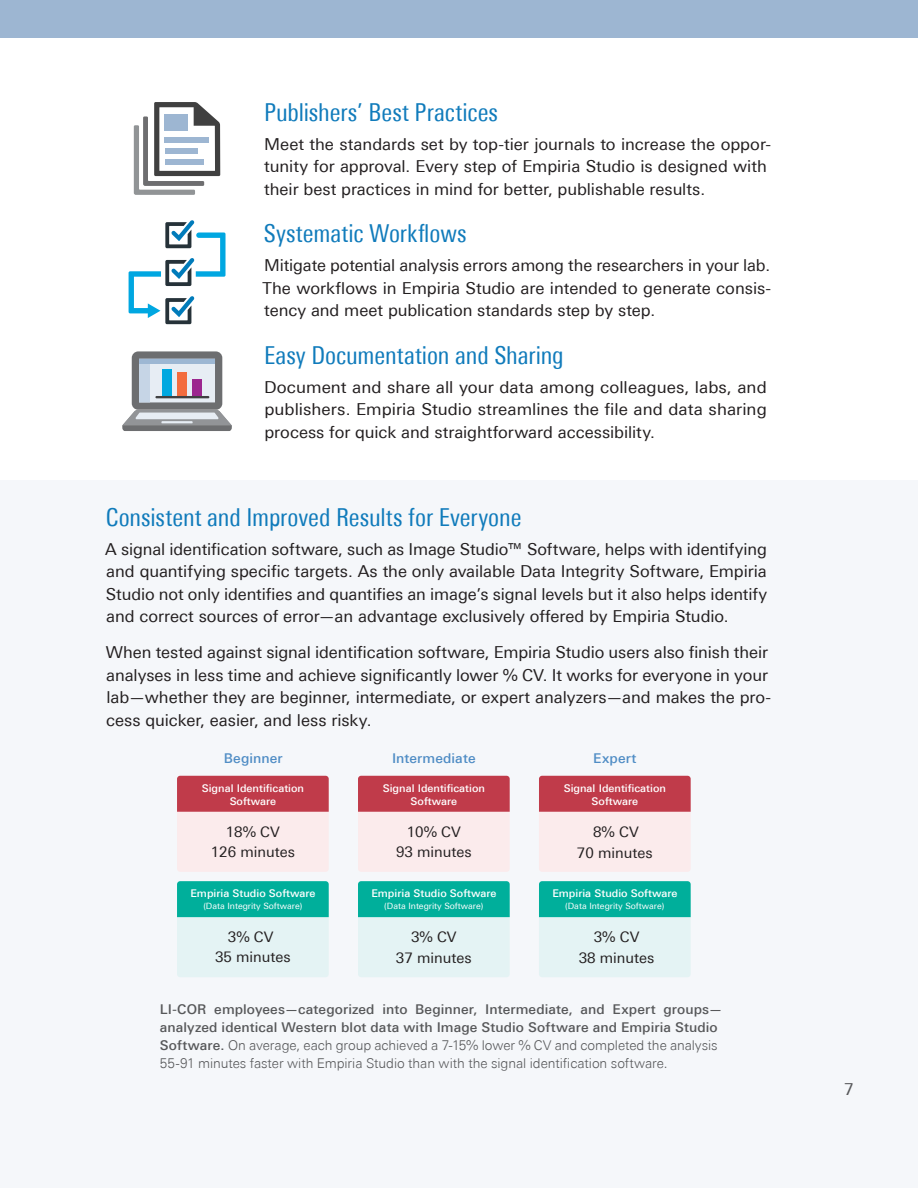
<style>
.page{position:relative;width:918px;height:1188px;background:#fff}
.page>*{position:absolute;margin:0;border:0;box-sizing:border-box;transform-origin:0 0}
.t1{font:condensed 24.75px "Univers Next Pro";letter-spacing:-.005em;color:#107bbb}
.Body{font:16.5px/22.5px "Univers Next Pro";letter-spacing:-.005em;color:#231f20;text-align:justify}
.t2{font:16.5px "Univers Next Pro";color:#57585a}
.t3{font:14.55px "Univers Next Pro";color:#231f20}
.t4{font:500 13.5px/18px "Univers Next Pro";letter-spacing:.005em;color:#57585a}
.t5{font:500 13.5px "Univers Next Pro";letter-spacing:.01em;color:#508dc5}
.t6{font:500 10.65px/12.8px "Univers Next Pro";color:#fff;text-align:center}
.t7{font:8.7px "Univers Next Pro";color:#fff}
.s1{font-weight:300}
</style>
<div class="page">
<svg style="left:134px;top:102px;width:86px;height:93px"></svg>
<div style="left:0;top:480px;width:918px;height:708px;background:#f5f7fa"></div>
<div style="left:177px;top:787px;width:152px;height:85px;background:#fbebec;border-radius:3px"></div>
<div style="left:177px;top:776px;width:152px;height:36px;background:#c03b4a"></div>
<div style="left:177px;top:892px;width:152px;height:85px;background:#e4f3f4;border-radius:3px"></div>
<div style="left:177px;top:881px;width:152px;height:36px;background:#00af9b"></div>
<div style="left:539px;top:892px;width:152px;height:85px;background:#e4f3f4;border-radius:3px"></div>
<div style="left:539px;top:881px;width:152px;height:36px;background:#00af9b"></div>
<div style="left:358px;top:892px;width:152px;height:85px;background:#e4f3f4;border-radius:3px"></div>
<div style="left:358px;top:881px;width:152px;height:36px;background:#00af9b"></div>
<div style="left:358px;top:787px;width:152px;height:85px;background:#fbebec;border-radius:3px"></div>
<div style="left:358px;top:776px;width:152px;height:36px;background:#c03b4a"></div>
<div style="left:539px;top:787px;width:152px;height:85px;background:#fbebec;border-radius:3px"></div>
<div style="left:539px;top:776px;width:152px;height:36px;background:#c03b4a"></div>
<svg style="left:129px;top:220px;width:97px;height:104px"></svg>
<svg style="left:122px;top:351px;width:110px;height:80px;background:#b0b3ba"></svg>
<div style="left:0;top:0;width:918px;height:37px;background:#9db6d2"></div>
<h2 class="t1" style="left:264px;top:97px;width:236px">Publishers’ Best Practices</h2>
<p class="Body" style="left:264px;top:133px;width:509px;text-align:left">Meet the standards set by top-tier journals to increase the oppor&shy;tunity for approval. Every step of Empiria Studio is designed with their best practices in mind for better, publishable results.</p>
<h2 class="t1" style="left:264px;top:219px;width:204px">Systematic Workflows</h2>
<p class="Body" style="left:263px;top:254px;width:510px">Mitigate potential analysis errors among the researchers in your lab.<br>The workflows in Empiria Studio are intended to generate consis&shy;tency and meet publication standards step by step.</p>
<h2 class="t1" style="left:264px;top:341px;width:301px">Easy Documentation and Sharing</h2>
<p class="Body" style="left:264px;top:376px;width:504px">Document and share all your data among colleagues, labs, and publishers. Empiria Studio streamlines the file and data sharing process for quick and straightforward accessibility.</p>
<h2 class="t1" style="left:106px;top:502px;width:417px">Consistent and Improved Results for Everyone</h2>
<p class="Body" style="left:105px;top:538px;width:664px">A signal identification software, such as Image Studio™ Software, helps with identifying and quantifying specific targets. As the only available Data Integrity Software, Empiria Studio not only identifies and quantifies an image’s signal levels but it also helps identify and correct sources of error—an advantage exclusively offered by Empiria Studio.</p>
<p class="Body" style="left:106px;top:641px;width:667px;text-align:left">When tested against signal identification software, Empiria Studio users also finish their analyses in less time and achieve significantly lower % CV. It works for everyone in your lab—whether they are beginner, intermediate, or expert analyzers—and makes the pro&shy;cess quicker, easier, and less risky.</p>
<p class="t5" style="left:224px;top:750px;width:60px">Beginner</p>
<p class="t5" style="left:392px;top:750px;width:85px">Intermediate</p>
<p class="t5" style="left:593px;top:750px;width:45px">Expert</p>
<p class="t6" style="left:202px;top:782px;width:104px">Signal Identification<br>Software</p>
<p class="t6" style="left:383px;top:782px;width:104px">Signal Identification<br>Software</p>
<p class="t6" style="left:564px;top:782px;width:104px">Signal Identification<br>Software</p>
<p class="t3" style="left:226px;top:823px;width:56px">18% CV</p>
<p class="t3" style="left:407px;top:823px;width:56px">10% CV</p>
<p class="t3" style="left:593px;top:823px;width:47px">8% CV</p>
<p class="t3" style="left:211px;top:844px;width:86px">126 minutes</p>
<p class="t3" style="left:396px;top:844px;width:77px">93 minutes</p>
<p class="t3" style="left:577px;top:844px;width:77px">70 minutes</p>
<p class="t6" style="left:190px;top:887px;width:126px">Empiria Studio Software</p>
<p class="t7" style="left:203px;top:901px;width:101px">(Data Integrity Software)</p>
<p class="t6" style="left:371px;top:887px;width:126px">Empiria Studio Software</p>
<p class="t7" style="left:384px;top:901px;width:101px">(Data Integrity Software)</p>
<p class="t6" style="left:552px;top:887px;width:126px">Empiria Studio Software</p>
<p class="t7" style="left:565px;top:901px;width:101px">(Data Integrity Software)</p>
<p class="t3" style="left:228px;top:929px;width:47px">3% CV</p>
<p class="t3" style="left:411px;top:929px;width:47px">3% CV</p>
<p class="t3" style="left:594px;top:929px;width:47px">3% CV</p>
<p class="t3" style="left:215px;top:949px;width:77px">35 minutes</p>
<p class="t3" style="left:396px;top:950px;width:77px">37 minutes</p>
<p class="t3" style="left:579px;top:950px;width:77px">38 minutes</p>
<p class="t4" style="left:160px;top:1000px;width:564px">LI-COR employees—categorized into Beginner, Intermediate, and Expert groups— analyzed identical Western blot data with Image Studio Software and Empiria Studio Software. <span class="s1">On average, each group achieved a 7-15% lower % CV and completed the analysis 55-91 minutes faster with Empiria Studio than with the signal identification software.</span></p>
<p class="t2" style="left:844px;top:1080px;width:11px">7</p>
</div>
